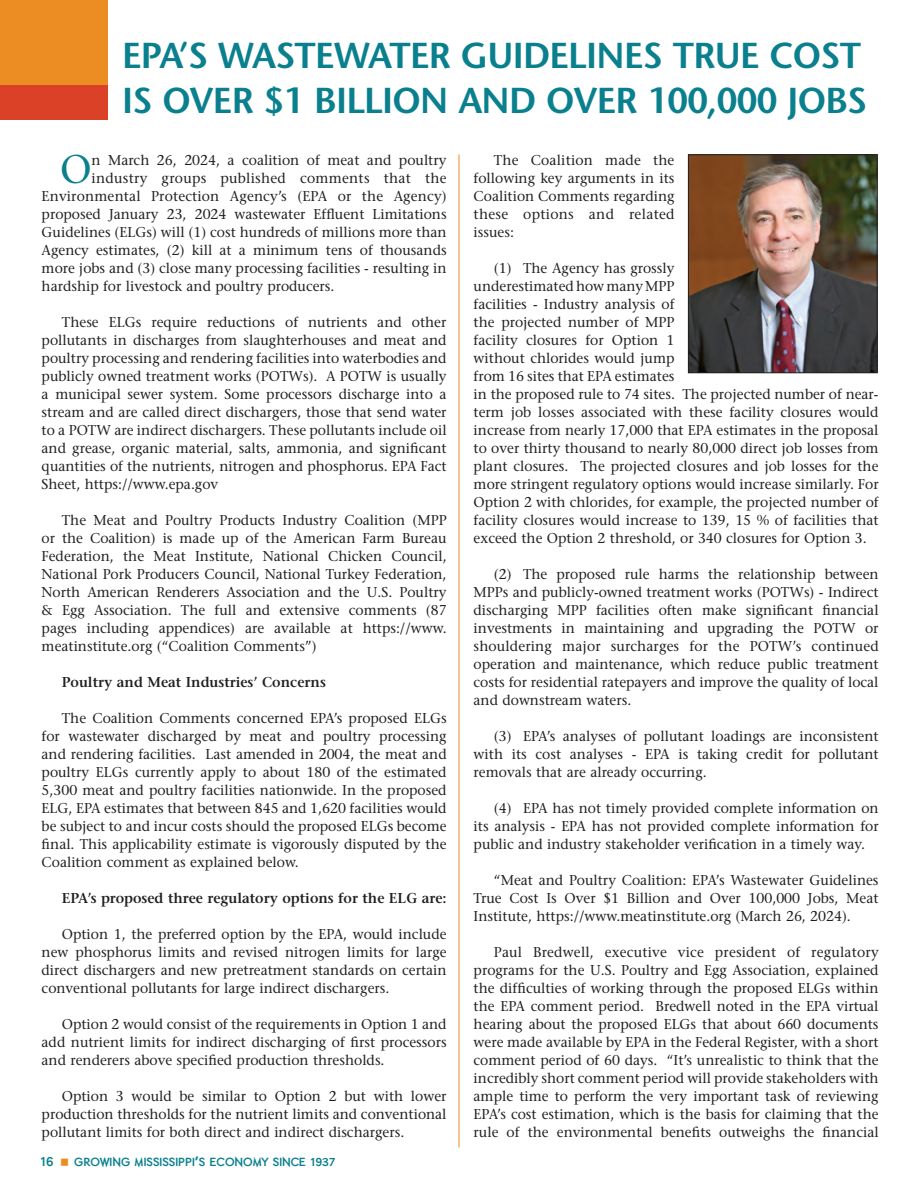
<style>
.page{position:relative;width:918px;height:1188px;background:#fff}
.page>*{position:absolute;margin:0;border:0;box-sizing:border-box;transform-origin:0 0}
.t1{font:500 39.9px "Stone Serif Std";color:#0a808f}
.t2{font:600 36px/45px "Stone Sans Std";letter-spacing:-.02em;color:#0a808f}
.t3{font:500 14.25px/18px "Stone Serif Std";color:#231f20;text-align:justify}
.t4{font:600 14.25px "Stone Serif Std";color:#231f20}
.t5{font:500 14.25px "Stone Serif Std";letter-spacing:.02em;color:#231f20}
.t6{font:900 13.5px "ETH";color:#0a808f}
.s1{font-size:15px}
.s2{color:#eb8d22}
.s3{font-family:"Avenir"}
</style>
<div class="page">
<div style="left:0;top:0;width:108px;height:94px;background:#eb8d22"></div>
<div style="left:0;top:85px;width:108px;height:35px;background:#db4126"></div>
<hr style="left:459px;top:154px;width:1px;height:994px;background:#eb8d22">
<img style="left:690px;top:156px;width:185px;height:215px">
<div style="left:688px;top:154px;width:189px;height:219px;border:1px solid #231f20"></div>
<hr style="left:917px;top:349px;width:1px;height:81px;background:#eb8d22">
<h2 class="t2" style="left:122px;top:32px;width:747px">EPA’S WASTEWATER GUIDELINES TRUE COST<br>IS OVER $1 BILLION AND OVER 100,000 JOBS</h2>
<h1 class="t1" style="left:60px;top:145px;width:33px">O</h1>
<p class="t3" style="left:92px;top:151px;width:356px">n March 26, 2024, a coalition of meat and poultry</p>
<p class="t5" style="left:92px;top:169px;width:357px">industry groups published comments that the</p>
<p class="t3" style="left:42px;top:187px;width:407px">Environmental Protection Agency’s (EPA or the Agency)</p>
<p class="t3" style="left:42px;top:205px;width:407px">proposed January 23, 2024 wastewater Effluent Limitations</p>
<p class="t3" style="left:42px;top:223px;width:406px">Guidelines (ELGs) will (1) cost hundreds of millions more than</p>
<p class="t3" style="left:42px;top:241px;width:407px">Agency estimates, (2) kill at a minimum tens of thousands</p>
<p class="t3" style="left:42px;top:259px;width:406px">more jobs and (3) close many processing facilities - resulting in</p>
<p class="t3" style="left:42px;top:277px;width:294px">hardship for livestock and poultry producers.</p>
<p class="t3" style="left:42px;top:313px;width:407px;text-indent:20px">These ELGs require reductions of nutrients and other pollutants in discharges from slaughterhouses and meat and poultry processing and rendering facilities into waterbodies and publicly owned treatment works (POTWs). A POTW is usually a municipal sewer system. Some processors discharge into a stream and are called direct dischargers, those that send water to a POTW are indirect dischargers. These pollutants include oil and grease, organic material, salts, ammonia, and significant quantities of the nutrients, nitrogen and phosphorus. EPA Fact Sheet, https://www.epa.gov</p>
<p class="t3" style="left:42px;top:511px;width:407px;text-indent:20px">The Meat and Poultry Products Industry Coalition (MPP or the Coalition) is made up of the American Farm Bureau Federation, the Meat Institute, National Chicken Council, National Pork Producers Council, National Turkey Federation, North American Renderers Association and the U.S. Poultry &amp; Egg Association. The full and extensive comments (87 pages including appendices) are available at https://www. meatinstitute.org (“Coalition Comments”)</p>
<p class="t4" style="left:62px;top:673px;width:265px">Poultry and Meat Industries’ Concerns</p>
<p class="t3" style="left:42px;top:709px;width:407px;text-indent:20px">The Coalition Comments concerned EPA’s proposed ELGs for wastewater discharged by meat and poultry processing and rendering facilities. Last amended in 2004, the meat and poultry ELGs currently apply to about 180 of the estimated 5,300 meat and poultry facilities nationwide. In the proposed ELG, EPA estimates that between 845 and 1,620 facilities would be subject to and incur costs should the proposed ELGs become final. This applicability estimate is vigorously disputed by the Coalition comment as explained below.</p>
<p class="t4" style="left:62px;top:889px;width:386px">EPA’s proposed three regulatory options for the ELG are:</p>
<p class="t3" style="left:42px;top:925px;width:407px;text-indent:20px">Option 1, the preferred option by the EPA, would include new phosphorus limits and revised nitrogen limits for large direct dischargers and new pretreatment standards on certain conventional pollutants for large indirect dischargers.</p>
<p class="t3" style="left:42px;top:1015px;width:407px;text-indent:20px">Option 2 would consist of the requirements in Option 1 and add nutrient limits for indirect discharging of first processors and renderers above specified production thresholds.</p>
<p class="t3" style="left:42px;top:1087px;width:406px;text-indent:20px">Option 3 would be similar to Option 2 but with lower production thresholds for the nutrient limits and conventional pollutant limits for both direct and indirect dischargers.</p>
<p class="t6" style="left:40px;top:1155px;width:296px"><span class="s1">16</span> <span class="s2">▪</span> GROWING MISSISSIPPI<span class="s3">’</span>S ECONOMY SINCE 1937</p>
<p class="t3" style="left:474px;top:151px;width:202px;text-indent:20px">The Coalition made the following key arguments in its Coalition Comments regarding these options and related issues:</p>
<p class="t3" style="left:474px;top:259px;width:407px;text-align:left;text-indent:20px">(1) The Agency has grossly<br>underestimated how many MPP<br>facilities - Industry analysis of<br>the projected number of MPP<br>facility closures for Option 1<br>without chlorides would jump<br>from 16 sites that EPA estimates<br>in the proposed rule to 74 sites. The projected number of near&shy;term job losses associated with these facility closures would increase from nearly 17,000 that EPA estimates in the proposal to over thirty thousand to nearly 80,000 direct job losses from plant closures. The projected closures and job losses for the more stringent regulatory options would increase similarly. For Option 2 with chlorides, for example, the projected number of facility closures would increase to 139, 15 % of facilities that exceed the Option 2 threshold, or 340 closures for Option 3.</p>
<p class="t3" style="left:474px;top:565px;width:407px;text-indent:20px">(2) The proposed rule harms the relationship between MPPs and publicly-owned treatment works (POTWs) - Indirect discharging MPP facilities often make significant financial investments in maintaining and upgrading the POTW or shouldering major surcharges for the POTW’s continued operation and maintenance, which reduce public treatment costs for residential ratepayers and improve the quality of local and downstream waters.</p>
<p class="t3" style="left:474px;top:727px;width:407px;text-indent:20px">(3) EPA’s analyses of pollutant loadings are inconsistent with its cost analyses - EPA is taking credit for pollutant removals that are already occurring.</p>
<p class="t3" style="left:474px;top:799px;width:407px;text-indent:20px">(4) EPA has not timely provided complete information on its analysis - EPA has not provided complete information for public and industry stakeholder verification in a timely way.</p>
<p class="t3" style="left:474px;top:871px;width:406px;text-indent:20px">“Meat and Poultry Coalition: EPA’s Wastewater Guidelines True Cost Is Over $1 Billion and Over 100,000 Jobs, Meat Institute, https://www.meatinstitute.org (March 26, 2024).</p>
<p class="t3" style="left:474px;top:943px;width:407px;text-indent:20px">Paul Bredwell, executive vice president of regulatory programs for the U.S. Poultry and Egg Association, explained the difficulties of working through the proposed ELGs within the EPA comment period. Bredwell noted in the EPA virtual hearing about the proposed ELGs that about 660 documents were made available by EPA in the Federal Register, with a short comment period of 60 days. “It’s unrealistic to think that the incredibly short comment period will provide stakeholders with ample time to perform the very important task of reviewing EPA’s cost estimation, which is the basis for claiming that the rule of the environmental benefits outweighs the financial</p>
</div>
